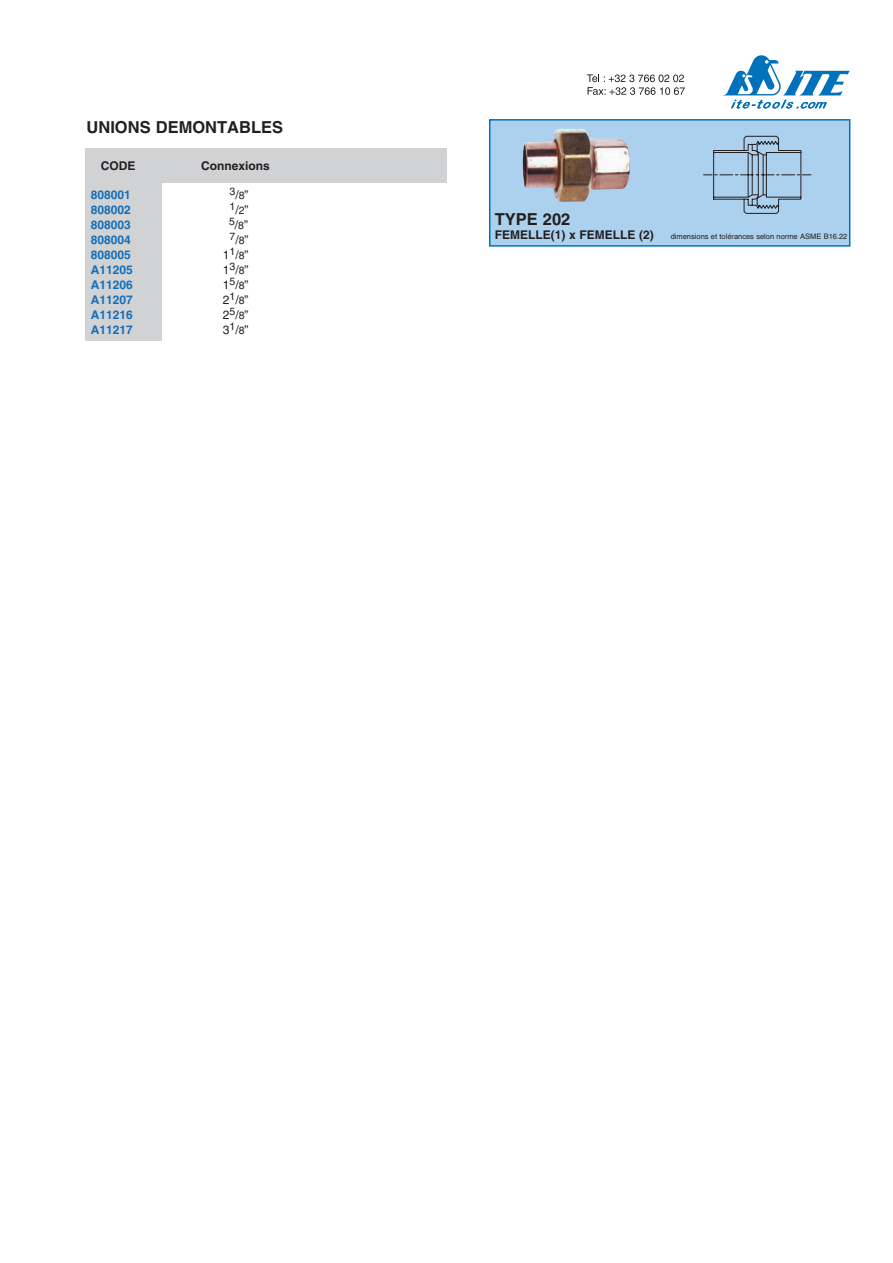
<style>
.page{position:relative;width:893px;height:1263px;background:#fff}
.page>*{position:absolute;margin:0;border:0;box-sizing:border-box;transform-origin:0 0}
.t1{font:700 16.5px "Helvetica";color:#231f20}
.t2{font:700 12px "Helvetica";color:#146eb8}
.t3{font:700 12px "Helvetica";color:#231f20}
.t4{font:12px "Helvetica";color:#231f20}
.t5{font:10.5px "Helvetica";color:#231f20}
.t6{font:7.5px "Helvetica";color:#231f20}
.s1{font-size:12px}
.s2{font-size:10.5px}
</style>
<div class="page">
<svg style="left:587px;top:74px;width:97px;height:21px"></svg>
<svg style="left:723px;top:55px;width:127px;height:53px"></svg>
<div style="left:489px;top:119px;width:361px;height:128px;background:#acd1ee;border:2px solid #0072bc"></div>
<img style="left:522px;top:129px;width:108px;height:73px">
<svg style="left:703px;top:136px;width:108px;height:78px"></svg>
<div style="left:85px;top:181px;width:77px;height:160px;background:#d1d2d4"></div>
<div style="left:85px;top:149px;width:361px;height:34px;background:#d1d2d4"></div>
<h1 class="t1" style="left:87px;top:117px;width:198px">UNIONS DEMONTABLES</h1>
<p class="t3" style="left:101px;top:159px;width:36px">CODE</p>
<p class="t3" style="left:201px;top:159px;width:70px">Connexions</p>
<p class="t2" style="left:91px;top:187px;width:42px">808001</p>
<p class="t5" style="left:230px;top:187px;width:21px">3<span class="s1">/</span>8<span class="s1">”</span></p>
<p class="t2" style="left:91px;top:202px;width:42px">808002</p>
<p class="t5" style="left:230px;top:202px;width:21px">1<span class="s1">/</span>2<span class="s1">”</span></p>
<p class="t2" style="left:91px;top:217px;width:42px">808003</p>
<p class="t5" style="left:229px;top:217px;width:21px">5<span class="s1">/</span>8<span class="s1">”</span></p>
<p class="t2" style="left:91px;top:232px;width:42px">808004</p>
<p class="t5" style="left:230px;top:232px;width:21px">7<span class="s1">/</span>8<span class="s1">”</span></p>
<p class="t2" style="left:91px;top:247px;width:42px">808005</p>
<p class="t4" style="left:223px;top:248px;width:27px">1<sup>1</sup>/<span class="s2">8</span>”</p>
<p class="t2" style="left:91px;top:262px;width:44px">A11205</p>
<p class="t4" style="left:223px;top:263px;width:27px">1<sup>3</sup>/<span class="s2">8</span>”</p>
<p class="t2" style="left:91px;top:277px;width:44px">A11206</p>
<p class="t4" style="left:223px;top:278px;width:27px">1<sup>5</sup>/<span class="s2">8</span>”</p>
<p class="t2" style="left:91px;top:292px;width:44px">A11207</p>
<p class="t4" style="left:223px;top:293px;width:27px">2<sup>1</sup>/<span class="s2">8</span>”</p>
<p class="t2" style="left:91px;top:307px;width:44px">A11216</p>
<p class="t4" style="left:223px;top:308px;width:27px">2<sup>5</sup>/<span class="s2">8</span>”</p>
<p class="t2" style="left:91px;top:322px;width:44px">A11217</p>
<p class="t4" style="left:223px;top:323px;width:27px">3<sup>1</sup>/<span class="s2">8</span>”</p>
<h1 class="t1" style="left:495px;top:209px;width:77px">TYPE 202</h1>
<p class="t3" style="left:495px;top:227px;width:160px">FEMELLE(1) x FEMELLE (2)</p>
<p class="t6" style="left:671px;top:232px;width:178px">dimensions et tolérances selon norme ASME B16.22</p>
</div>
